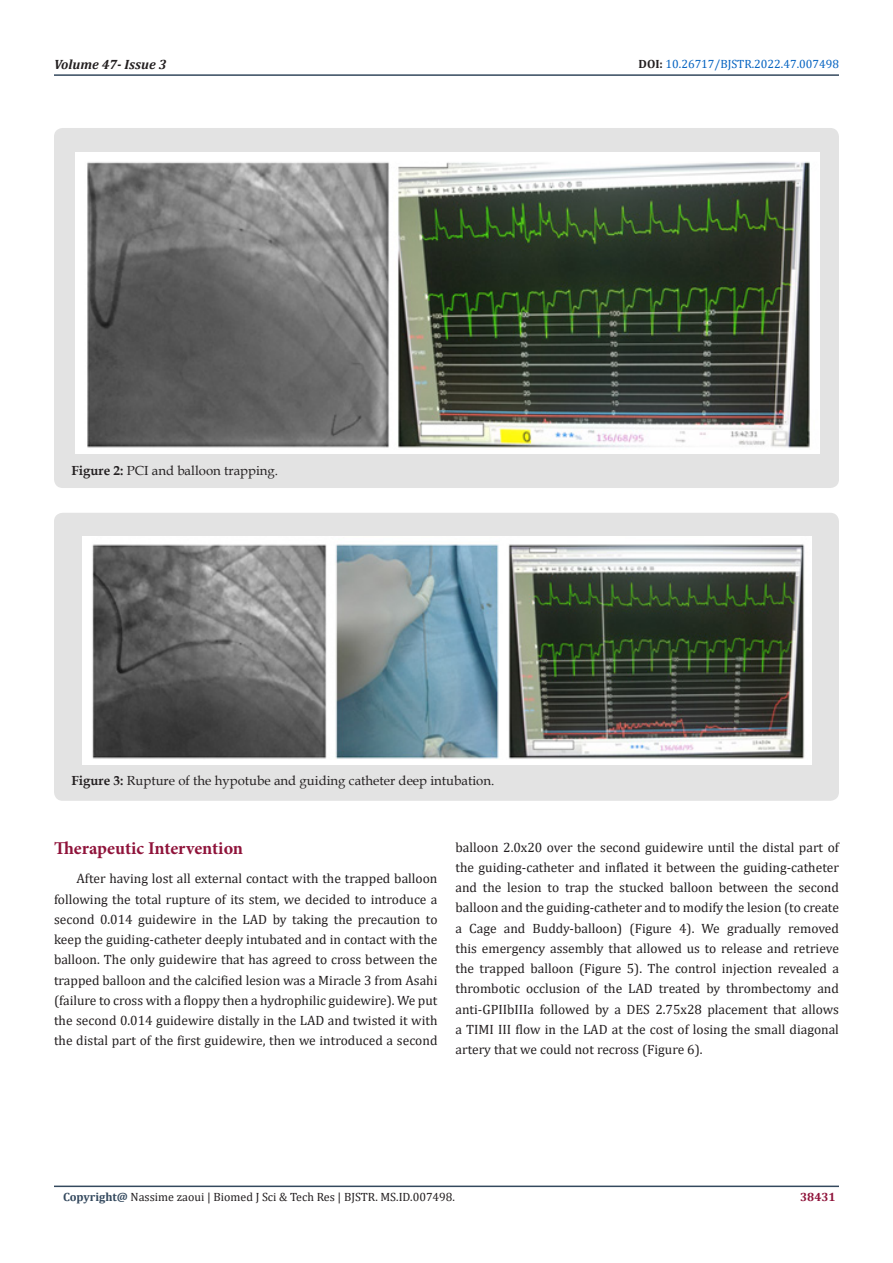
<style>
.page{position:relative;width:893px;height:1263px;background:#fff}
.page>*{position:absolute;margin:0;border:0;box-sizing:border-box;transform-origin:0 0}
.List_Paragraph{font:700 18px "Minion Pro";letter-spacing:-.005em;color:#8f133a}
.t1{font:13.5px/20.2px "Cambria";color:#231f20;text-align:justify}
.t2{font:italic 700 13.5px "Cambria";color:#231f20}
.t3{font:13.2px "Book Antiqua";color:#231f20}
.t4{font:12px "Cambria";color:#231f20}
.t5{font:12px "Cambria";color:#0563c1}
.t6{font:700 12px "Cambria";color:#8f133a}
.s1{font-weight:700;color:#231f20}
.s2{font-weight:700}
.s3{font-weight:700;color:#34495e}
</style>
<div class="page">
<hr style="left:54px;top:1185px;width:785px;height:2px;background:#34495e">
<hr style="left:54px;top:74px;width:785px;height:2px;background:#34495e">
<div style="left:54px;top:128px;width:785px;height:360px;background:#e3e3e3;border-radius:9px"></div>
<img style="left:75px;top:152px;width:744px;height:302px">
<div style="left:54px;top:513px;width:785px;height:288px;background:#e3e3e3;border-radius:9px"></div>
<img style="left:83px;top:536px;width:728px;height:229px">
<p class="t2" style="left:54px;top:55px;width:114px">Volume 47- Issue 3</p>
<p class="t5" style="left:639px;top:57px;width:202px"><span class="s1">DOI:</span> 10.26717/BJSTR.2022.47.007498</p>
<p class="t3" style="left:72px;top:461px;width:208px"><span class="s2">Figure 2:</span> PCI and balloon trapping.</p>
<p class="t3" style="left:72px;top:771px;width:424px"><span class="s2">Figure 3:</span> Rupture of the hypotube and guiding catheter deep intubation.</p>
<p class="List_Paragraph" style="left:54px;top:836px;width:191px">Therapeutic Intervention</p>
<p class="t1" style="left:54px;top:869px;width:385px;text-indent:22px">After having lost all external contact with the trapped balloon following the total rupture of its stem, we decided to introduce a second 0.014 guidewire in the LAD by taking the precaution to keep the guiding-catheter deeply intubated and in contact with the balloon. The only guidewire that has agreed to cross between the trapped balloon and the calcified lesion was a Miracle 3 from Asahi (failure to cross with a floppy then a hydrophilic guidewire). We put the second 0.014 guidewire distally in the LAD and twisted it with the distal part of the first guidewire, then we introduced a second</p>
<p class="t1" style="left:455px;top:837px;width:385px">balloon 2.0x20 over the second guidewire until the distal part of the guiding-catheter and inflated it between the guiding-catheter and the lesion to trap the stucked balloon between the second balloon and the guiding-catheter and to modify the lesion (to create a Cage and Buddy-balloon) (Figure 4). We gradually removed this emergency assembly that allowed us to release and retrieve the trapped balloon (Figure 5). The control injection revealed a thrombotic occlusion of the LAD treated by thrombectomy and anti-GPIIbIIIa followed by a DES 2.75x28 placement that allows a TIMI III flow in the LAD at the cost of losing the small diagonal artery that we could not recross (Figure 6).</p>
<p class="t4" style="left:63px;top:1190px;width:394px"><span class="s3">Copyright@</span> Nassime zaoui | Biomed J Sci &amp; Tech Res | BJSTR. MS.ID.007498.</p>
<p class="t6" style="left:800px;top:1188px;width:37px">38431</p>
</div>
